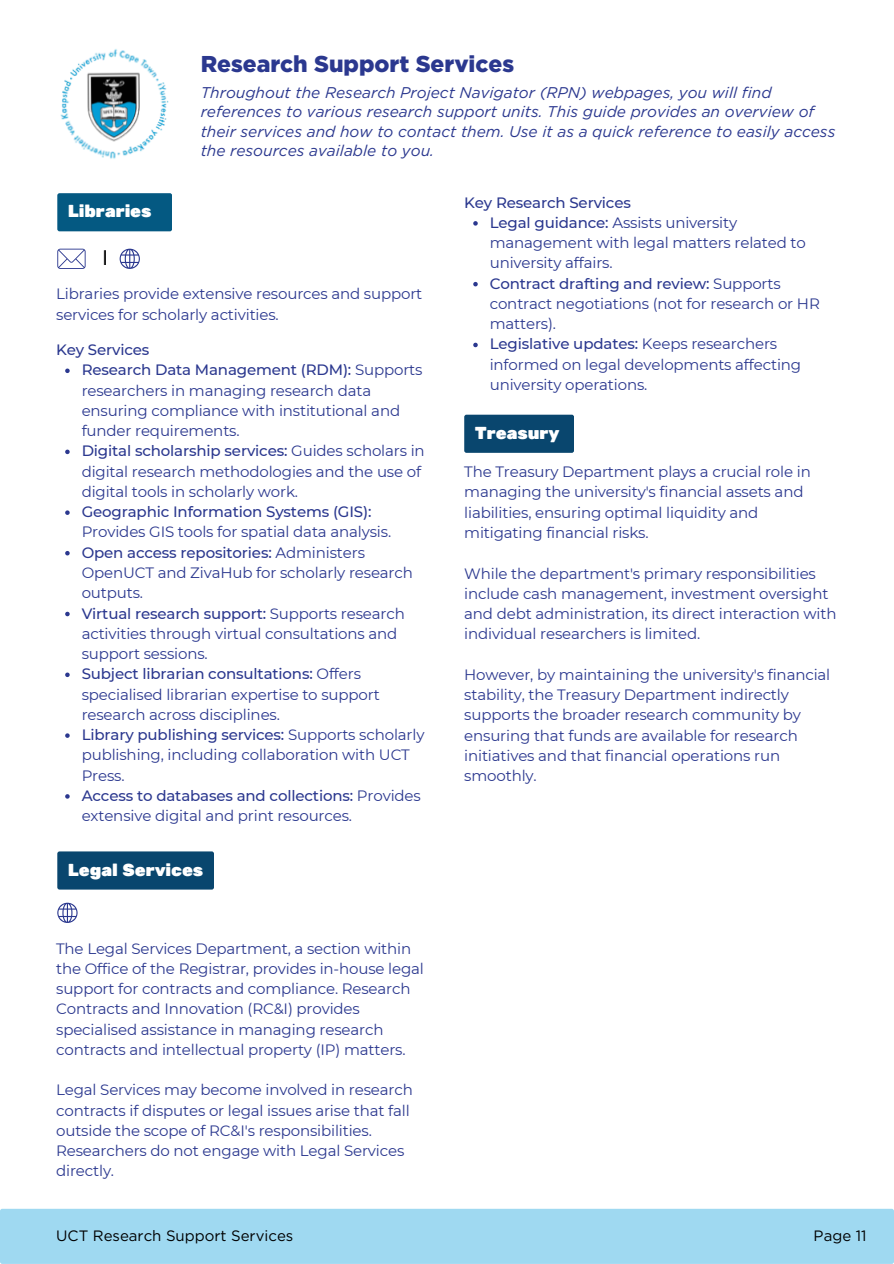
<style>
.page{position:relative;width:894px;height:1264px;background:#fff}
.page>*{position:absolute;margin:0;border:0;box-sizing:border-box;transform-origin:0 0}
.t1{font:900 22.95px "Gotham";color:#2b388f}
.t2{font:500 21.45px "Cell C Sans";color:#000}
.t3{font:17.25px "Rubik One";letter-spacing:-.01em;color:#fff}
.t4{font:italic 15.45px/19.5px "Gotham";color:#2b388f}
.t5{font:15px/20.2px "Montserrat";letter-spacing:-.01em;color:#2b388f}
.t6{font:500 15px "Montserrat";letter-spacing:-.01em;color:#2b388f}
.t7{font:15px "Gotham";color:#000}
.s1{font-weight:500}
</style>
<div class="page">
<img style="left:60px;top:49px;width:109px;height:110px">
<div style="left:57px;top:193px;width:115px;height:38px;background:#045982"></div>
<svg style="left:57px;top:249px;width:28px;height:20px"></svg>
<svg style="left:120px;top:249px;width:20px;height:20px"></svg>
<svg style="left:65px;top:368px;width:5px;height:5px"></svg>
<svg style="left:65px;top:449px;width:5px;height:5px"></svg>
<svg style="left:65px;top:510px;width:5px;height:5px"></svg>
<svg style="left:65px;top:551px;width:5px;height:4px"></svg>
<svg style="left:65px;top:611px;width:5px;height:5px"></svg>
<svg style="left:65px;top:672px;width:5px;height:5px"></svg>
<svg style="left:65px;top:733px;width:5px;height:5px"></svg>
<svg style="left:65px;top:794px;width:5px;height:4px"></svg>
<svg style="left:57px;top:902px;width:21px;height:21px"></svg>
<svg style="left:473px;top:221px;width:4px;height:5px"></svg>
<svg style="left:473px;top:282px;width:4px;height:4px"></svg>
<svg style="left:473px;top:343px;width:4px;height:4px"></svg>
<div style="left:57px;top:851px;width:157px;height:38px;background:#09466e"></div>
<div style="left:464px;top:414px;width:110px;height:39px;background:#09466e"></div>
<div style="left:0;top:1208px;width:893px;height:55px;background:#9fd9f1"></div>
<h1 class="t1" style="left:201px;top:50px;width:315px">Research Support Services</h1>
<p class="t4" style="left:201px;top:82px;width:636px">Throughout the Research Project Navigator (RPN) webpages, you will find references to various research support units. This guide provides an overview of their services and how to contact them. Use it as a quick reference to easily access the resources available to you.</p>
<p class="t3" style="left:68px;top:201px;width:85px">Libraries</p>
<h2 class="t2" style="left:102px;top:248px;width:6px">l</h2>
<p class="t5" style="left:56px;top:284px;width:367px">Libraries provide extensive resources and support services for scholarly activities.</p>
<p class="t5" style="left:82px;top:339px;width:344px;text-indent:-25px"><span class="s1">Key Services<br>Research Data Management (RDM):</span> Supports researchers in managing research data ensuring compliance with institutional and funder requirements.<br><span class="s1">Digital scholarship services:</span> Guides scholars in digital research methodologies and the use of digital tools in scholarly work.</p>
<p class="t6" style="left:82px;top:502px;width:291px">Geographic Information Systems (GIS):</p>
<p class="t5" style="left:82px;top:522px;width:344px">Provides GIS tools for spatial data analysis.<br><span class="s1">Open access repositories:</span> Administers OpenUCT and ZivaHub for scholarly research outputs.<br><span class="s1">Virtual research support:</span> Supports research activities through virtual consultations and support sessions.<br><span class="s1">Subject librarian consultations:</span> Offers specialised librarian expertise to support research across disciplines.<br><span class="s1">Library publishing services:</span> Supports scholarly publishing, including collaboration with UCT Press.<br><span class="s1">Access to databases and collections:</span> Provides extensive digital and print resources.</p>
<p class="t3" style="left:68px;top:859px;width:137px">Legal Services</p>
<p class="t5" style="left:56px;top:938px;width:369px">The Legal Services Department, a section within the Office of the Registrar, provides in-house legal support for contracts and compliance. Research Contracts and Innovation (RC&amp;I) provides specialised assistance in managing research contracts and intellectual property (IP) matters.</p>
<p class="t5" style="left:56px;top:1079px;width:358px">Legal Services may become involved in research contracts if disputes or legal issues arise that fall outside the scope of RC&amp;I's responsibilities.<br>Researchers do not engage with Legal Services directly.</p>
<p class="t5" style="left:489px;top:192px;width:331px;text-indent:-25px"><span class="s1">Key Research Services<br>Legal guidance:</span> Assists university management with legal matters related to university affairs.<br><span class="s1">Contract drafting and review:</span> Supports contract negotiations (not for research or HR matters).<br><span class="s1">Legislative updates:</span> Keeps researchers informed on legal developments affecting university operations.</p>
<p class="t3" style="left:474px;top:423px;width:86px">Treasury</p>
<p class="t5" style="left:464px;top:461px;width:348px">The Treasury Department plays a crucial role in managing the university's financial assets and liabilities, ensuring optimal liquidity and mitigating financial risks.</p>
<p class="t5" style="left:464px;top:563px;width:373px">While the department's primary responsibilities include cash management, investment oversight and debt administration, its direct interaction with individual researchers is limited.</p>
<p class="t5" style="left:464px;top:664px;width:367px">However, by maintaining the university's financial stability, the Treasury Department indirectly supports the broader research community by ensuring that funds are available for research initiatives and that financial operations run smoothly.</p>
<p class="t7" style="left:56px;top:1226px;width:239px">UCT Research Support Services</p>
<p class="t7" style="left:813px;top:1226px;width:54px">Page 11</p>
</div>
